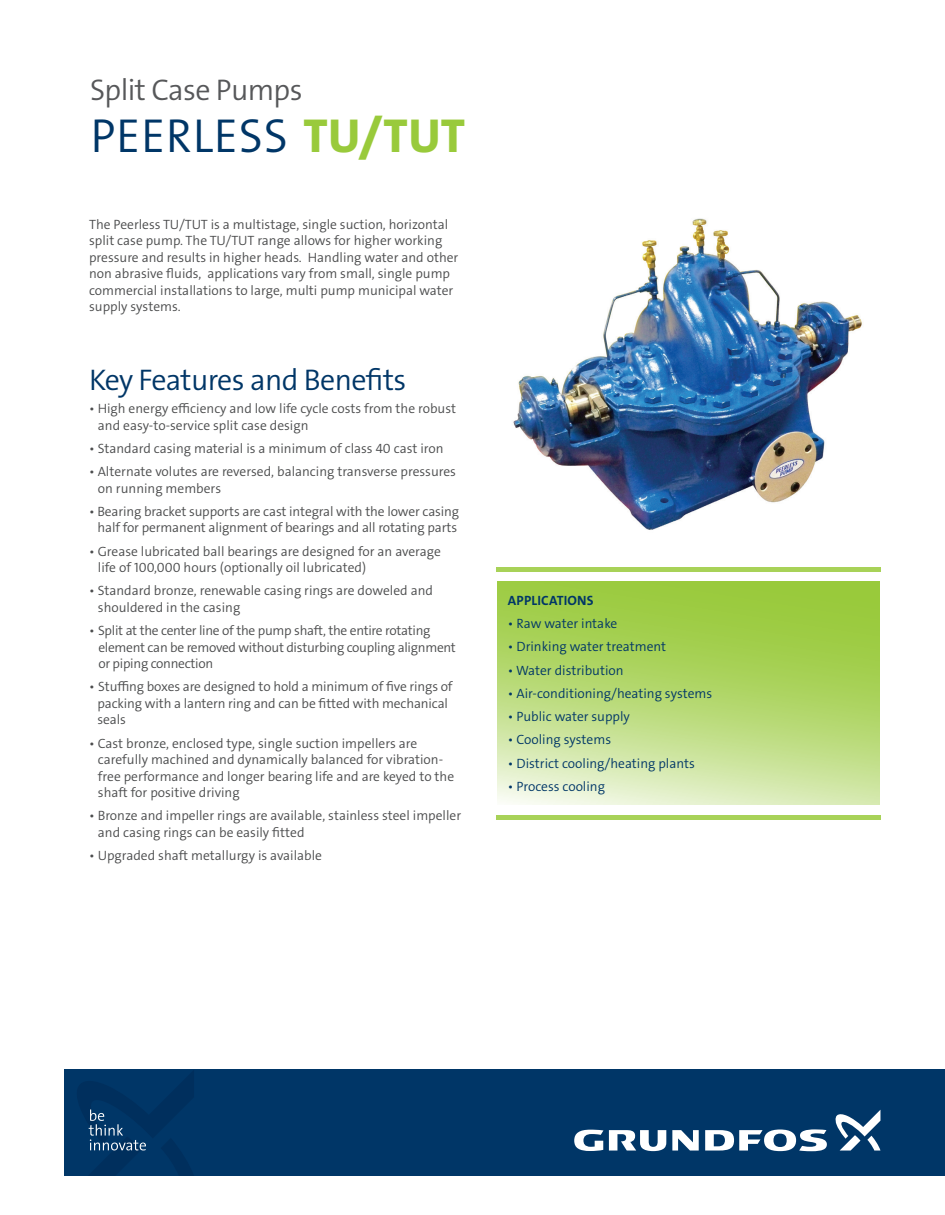
<style>
.page{position:relative;width:945px;height:1215px;background:#fff}
.page>*{position:absolute;margin:0;border:0;box-sizing:border-box;transform-origin:0 0}
.t1{font:48px "Grundfos The Sans V2 OT 4 SL";letter-spacing:.015em;color:#003667}
.t2{font:30px "Grundfos The Sans V2 OT 4 SL";letter-spacing:-.02em;color:#003667}
.t3{font:30px "Grundfos The Sans V2 OT 4 SL";letter-spacing:-.02em;color:#57585a}
.t4{font:13.5px/16.5px "Grundfos The Sans V2 OT 4 SL";color:#4b4c4d}
.t5{font:13.5px "Grundfos The Sans V2 OT 4 SL";color:#003667}
.t6{font:13.5px/16.5px "Grundfos The Sans V2 OT 4 SL";letter-spacing:-.02em;color:#4b4c4d}
.t7{font:13.5px "Grundfos The Sans V2 OT 7 B";letter-spacing:.015em;color:#003667}
.s1{font-family:"Grundfos The Sans V2 OT 8 XB";color:#99ca3b}
</style>
<div class="page">
<svg style="left:497px;top:582px;width:383px;height:223px;background:#b7d975"></svg>
<hr style="left:496px;top:568px;width:384px;height:4px;background:#a8d258">
<div style="left:496px;top:815px;width:384px;height:5px;background:#a8d258"></div>
<img style="left:513px;top:218px;width:349px;height:312px">
<div style="left:65px;top:1070px;width:880px;height:106px;background:#003667"></div>
<svg style="left:672px;top:1130px;width:27px;height:21px"></svg>
<svg style="left:609px;top:1130px;width:57px;height:21px"></svg>
<svg style="left:574px;top:1130px;width:29px;height:21px"></svg>
<svg style="left:705px;top:1129px;width:122px;height:22px"></svg>
<svg style="left:835px;top:1110px;width:45px;height:41px"></svg>
<svg style="left:88px;top:1109px;width:58px;height:42px"></svg>
<p class="t3" style="left:90px;top:71px;width:214px">Split Case Pumps</p>
<p class="t1" style="left:90px;top:105px;width:376px">PEERLESS <span class="s1">TU/TUT</span></p>
<p class="t4" style="left:89px;top:216px;width:371px">The Peerless TU/TUT is a multistage, single suction, horizontal split case pump. The TU/TUT range allows for higher working pressure and results in higher heads. Handling water and other non abrasive fluids, applications vary from small, single pump commercial installations to large, multi pump municipal water supply systems.</p>
<p class="t2" style="left:89px;top:361px;width:319px">Key Features and Benefits</p>
<p class="t4" style="left:98px;top:401px;width:360px;text-indent:-9px">• High energy efficiency and low life cycle costs from the robust and easy-to-service split case design</p>
<p class="t4" style="left:89px;top:440px;width:356px">• Standard casing material is a minimum of class 40 cast iron</p>
<p class="t4" style="left:98px;top:464px;width:360px;text-indent:-9px">• Alternate volutes are reversed, balancing transverse pressures on running members</p>
<p class="t4" style="left:89px;top:503px;width:372px;text-align:center">• Bearing bracket supports are cast integral with the lower casing half for permanent alignment of bearings and all rotating parts</p>
<p class="t4" style="left:98px;top:543px;width:344px;text-indent:-9px">• Grease lubricated ball bearings are designed for an average life of 100,000 hours (optionally oil lubricated)</p>
<p class="t4" style="left:98px;top:583px;width:337px;text-indent:-9px">• Standard bronze, renewable casing rings are doweled and shouldered in the casing</p>
<p class="t6" style="left:98px;top:623px;width:359px;text-indent:-9px">• Split at the center line of the pump shaft, the entire rotating element can be removed without disturbing coupling alignment or piping connection</p>
<p class="t4" style="left:98px;top:679px;width:357px;text-indent:-8px">• Stuffing boxes are designed to hold a minimum of five rings of packing with a lantern ring and can be fitted with mechanical seals</p>
<p class="t4" style="left:98px;top:735px;width:358px;text-indent:-9px">• Cast bronze, enclosed type, single suction impellers are carefully machined and dynamically balanced for vibration&shy;free performance and longer bearing life and are keyed to the shaft for positive driving</p>
<p class="t4" style="left:98px;top:808px;width:365px;text-indent:-9px">• Bronze and impeller rings are available, stainless steel impeller and casing rings can be easily fitted</p>
<p class="t4" style="left:89px;top:848px;width:234px">• Upgraded shaft metallurgy is available</p>
<p class="t7" style="left:508px;top:592px;width:87px">APPLICATIONS</p>
<p class="t5" style="left:508px;top:615px;width:111px">• Raw water intake</p>
<p class="t5" style="left:508px;top:638px;width:160px">• Drinking water treatment</p>
<p class="t5" style="left:508px;top:661px;width:117px">• Water distribution</p>
<p class="t5" style="left:508px;top:685px;width:206px">• Air-conditioning/heating systems</p>
<p class="t5" style="left:508px;top:708px;width:124px">• Public water supply</p>
<p class="t5" style="left:508px;top:731px;width:105px">• Cooling systems</p>
<p class="t5" style="left:508px;top:754px;width:188px">• District cooling/heating plants</p>
<p class="t5" style="left:508px;top:778px;width:99px">• Process cooling</p>
</div>
